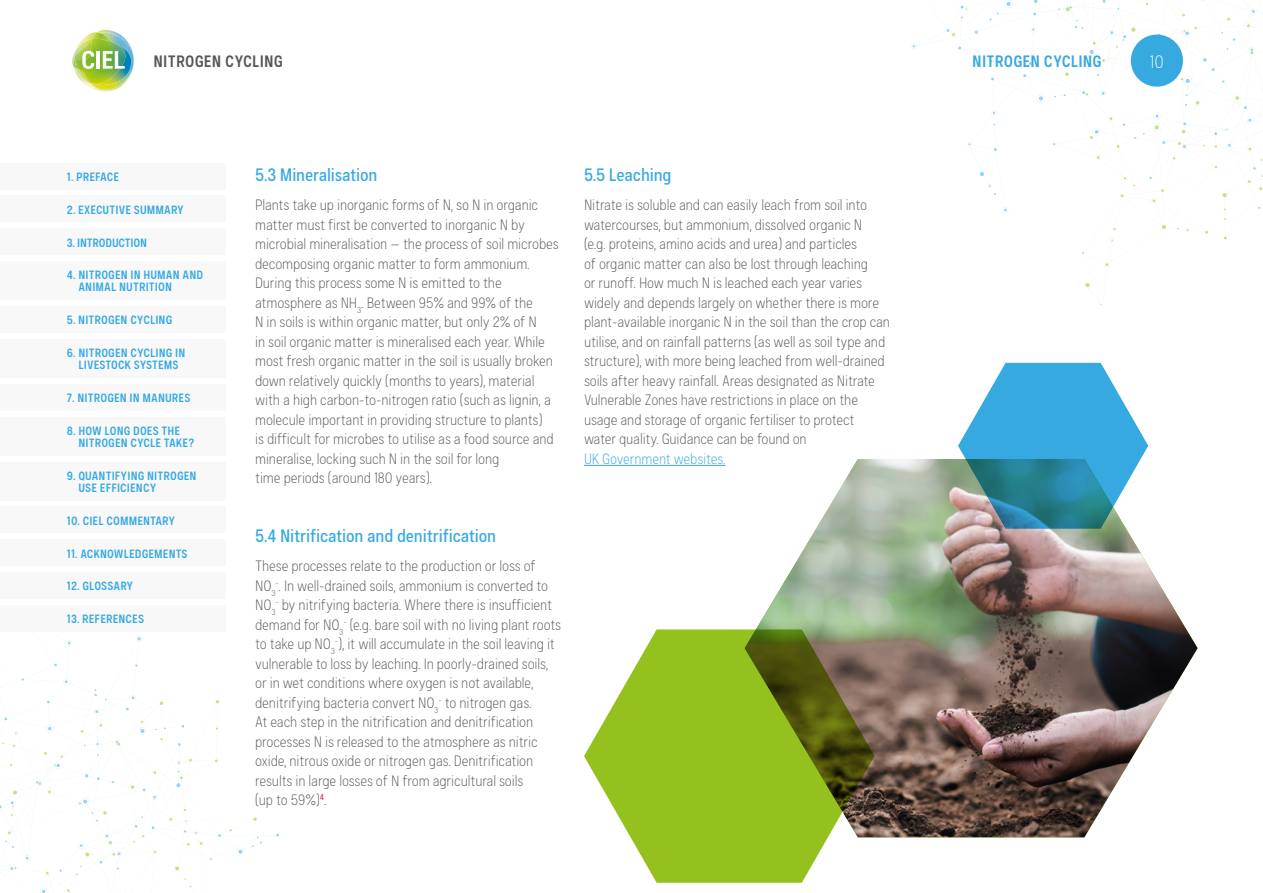
<style>
.page{position:relative;width:1263px;height:893px;background:#fff}
.page>*{position:absolute;margin:0;border:0;box-sizing:border-box;transform-origin:0 0}
.t1{font:600 18px "Couplet CF";letter-spacing:-.01em;color:#36a9e1}
.t2{font:300 18px "Couplet CF";color:#fff}
.t3{font:700 16.5px "Couplet CF";letter-spacing:.01em;color:#575756}
.t4{font:700 16.5px "Couplet CF";letter-spacing:.01em;color:#36a9e1}
.t5{font:300 15px/19.5px "Couplet CF";letter-spacing:-.01em;color:#575756}
.t6{font:300 15px "Couplet CF";letter-spacing:-.01em;color:#36a9e1}
.t7{font:700 12px/12px "Couplet CF";letter-spacing:.01em;color:#36a9e1}
.t8{font:700 12px "Couplet CF";letter-spacing:-.015em;color:#36a9e1}
</style>
<div class="page">
<svg style="left:2px;top:663px;width:277px;height:230px"></svg>
<svg style="left:139px;top:719px;width:7px;height:16px"></svg>
<svg style="left:94px;top:709px;width:6px;height:5px"></svg>
<svg style="left:152px;top:794px;width:6px;height:6px"></svg>
<svg style="left:177px;top:760px;width:4px;height:5px"></svg>
<svg style="left:115px;top:739px;width:4px;height:5px"></svg>
<svg style="left:130px;top:695px;width:6px;height:5px"></svg>
<svg style="left:137px;top:637px;width:4px;height:5px"></svg>
<svg style="left:63px;top:678px;width:7px;height:7px"></svg>
<svg style="left:66px;top:641px;width:5px;height:5px"></svg>
<svg style="left:46px;top:725px;width:8px;height:8px"></svg>
<svg style="left:0;top:804px;width:3px;height:6px"></svg>
<svg style="left:24px;top:855px;width:6px;height:6px"></svg>
<svg style="left:236px;top:848px;width:8px;height:8px"></svg>
<svg style="left:194px;top:830px;width:10px;height:17px"></svg>
<svg style="left:117px;top:851px;width:5px;height:5px"></svg>
<svg style="left:40px;top:888px;width:7px;height:5px"></svg>
<svg style="left:81px;top:797px;width:8px;height:9px"></svg>
<svg style="left:55px;top:754px;width:9px;height:15px"></svg>
<svg style="left:78px;top:842px;width:14px;height:17px"></svg>
<img style="left:98px;top:30px;width:17px;height:2px">
<img style="left:74px;top:69px;width:40px;height:22px">
<img style="left:101px;top:32px;width:16px;height:1px">
<img style="left:89px;top:33px;width:45px;height:57px">
<img style="left:95px;top:43px;width:38px;height:42px">
<img style="left:83px;top:33px;width:32px;height:6px">
<img style="left:75px;top:39px;width:52px;height:45px">
<svg style="left:73px;top:50px;width:21px;height:19px"></svg>
<hr style="left:97px;top:51px;width:3px;height:18px;background:#fff">
<svg style="left:103px;top:51px;width:22px;height:18px"></svg>
<svg style="left:1083px;top:281px;width:9px;height:8px"></svg>
<svg style="left:1110px;top:238px;width:4px;height:5px"></svg>
<svg style="left:916px;top:0;width:347px;height:230px"></svg>
<svg style="left:1250px;top:8px;width:6px;height:7px"></svg>
<svg style="left:1247px;top:117px;width:6px;height:6px"></svg>
<svg style="left:1249px;top:47px;width:5px;height:5px"></svg>
<svg style="left:1109px;top:30px;width:6px;height:6px"></svg>
<svg style="left:1100px;top:90px;width:6px;height:7px"></svg>
<svg style="left:1036px;top:94px;width:10px;height:9px"></svg>
<svg style="left:1030px;top:26px;width:6px;height:7px"></svg>
<svg style="left:1004px;top:0;width:9px;height:9px"></svg>
<svg style="left:988px;top:58px;width:6px;height:6px"></svg>
<svg style="left:973px;top:29px;width:6px;height:6px"></svg>
<svg style="left:991px;top:110px;width:5px;height:6px"></svg>
<svg style="left:967px;top:142px;width:5px;height:5px"></svg>
<svg style="left:987px;top:184px;width:5px;height:4px"></svg>
<svg style="left:1002px;top:207px;width:6px;height:6px"></svg>
<svg style="left:1260px;top:174px;width:3px;height:5px"></svg>
<svg style="left:1181px;top:144px;width:6px;height:5px"></svg>
<svg style="left:1093px;top:128px;width:7px;height:8px"></svg>
<svg style="left:1183px;top:76px;width:9px;height:10px"></svg>
<svg style="left:1183px;top:25px;width:15px;height:12px"></svg>
<svg style="left:1152px;top:112px;width:9px;height:20px"></svg>
<div style="left:1131px;top:35px;width:52px;height:52px;background:#36a9e1;border-radius:50%"></div>
<hr style="left:584px;top:465px;width:141px;height:1px;background:#36a9e1">
<img style="left:756px;top:459px;width:441px;height:378px">
<svg style="left:958px;top:363px;width:190px;height:166px"></svg>
<svg style="left:584px;top:629px;width:290px;height:254px;fill:#95c11f"></svg>
<div style="left:0;top:572px;width:225px;height:27px;background:#f8f8f8"></div>
<div style="left:0;top:507px;width:225px;height:26px;background:#f8f8f8"></div>
<div style="left:0;top:196px;width:225px;height:26px;background:#f8f8f8"></div>
<div style="left:0;top:163px;width:225px;height:26px;background:#f8f8f8"></div>
<div style="left:0;top:261px;width:225px;height:39px;background:#f8f8f8"></div>
<div style="left:0;top:228px;width:225px;height:27px;background:#f8f8f8"></div>
<div style="left:0;top:306px;width:225px;height:27px;background:#f8f8f8"></div>
<div style="left:0;top:339px;width:225px;height:39px;background:#f8f8f8"></div>
<div style="left:0;top:384px;width:225px;height:27px;background:#f8f8f8"></div>
<div style="left:0;top:417px;width:225px;height:38px;background:#f8f8f8"></div>
<div style="left:0;top:462px;width:225px;height:38px;background:#f8f8f8"></div>
<div style="left:0;top:605px;width:225px;height:27px;background:#f8f8f8"></div>
<div style="left:0;top:539px;width:225px;height:27px;background:#f8f8f8"></div>
<p class="t3" style="left:154px;top:51px;width:131px">NITROGEN CYCLING</p>
<p class="t4" style="left:972px;top:51px;width:131px">NITROGEN CYCLING</p>
<p class="t7" style="left:67px;top:172px;width:54px">1. PREFACE</p>
<p class="t7" style="left:67px;top:204px;width:118px">2. EXECUTIVE SUMMARY</p>
<p class="t8" style="left:67px;top:235px;width:82px">3. INTRODUCTION</p>
<p class="t7" style="left:78px;top:270px;width:126px;text-indent:-11px">4. NITROGEN IN HUMAN AND<br>ANIMAL NUTRITION</p>
<p class="t7" style="left:67px;top:315px;width:107px">5. NITROGEN CYCLING</p>
<p class="t7" style="left:67px;top:348px;width:120px;text-align:center">6. NITROGEN CYCLING IN<br>LIVESTOCK SYSTEMS</p>
<p class="t7" style="left:67px;top:393px;width:125px">7. NITROGEN IN MANURES</p>
<p class="t7" style="left:78px;top:426px;width:117px;text-indent:-11px">8. HOW LONG DOES THE<br>NITROGEN CYCLE TAKE?</p>
<p class="t7" style="left:78px;top:471px;width:120px;text-indent:-11px">9. QUANTIFYING NITROGEN<br>USE EFFICIENCY</p>
<p class="t7" style="left:67px;top:515px;width:110px">10. CIEL COMMENTARY</p>
<p class="t7" style="left:67px;top:548px;width:122px">11. ACKNOWLEDGEMENTS</p>
<p class="t7" style="left:67px;top:581px;width:68px">12. GLOSSARY</p>
<p class="t7" style="left:67px;top:614px;width:79px">13. REFERENCES</p>
<p class="t1" style="left:255px;top:164px;width:124px">5.3 Mineralisation</p>
<p class="t5" style="left:255px;top:196px;width:305px">Plants take up inorganic forms of N, so N in organic matter must first be converted to inorganic N by microbial mineralisation – the process of soil microbes decomposing organic matter to form ammonium.<br>During this process some N is emitted to the atmosphere as NH<sub>3</sub>. Between 95% and 99% of the<br>N in soils is within organic matter, but only 2% of N<br>in soil organic matter is mineralised each year. While most fresh organic matter in the soil is usually broken down relatively quickly (months to years), material with a high carbon-to-nitrogen ratio (such as lignin, a molecule important in providing structure to plants)<br>is difficult for microbes to utilise as a food source and mineralise, locking such N in the soil for long<br>time periods (around 180 years).</p>
<p class="t1" style="left:255px;top:525px;width:243px">5.4 Nitrification and denitrification</p>
<p class="t5" style="left:255px;top:557px;width:308px">These processes relate to the production or loss of NO<sub>3</sub><sup>-</sup>. In well-drained soils, ammonium is converted to NO<sub>3</sub><sup>-</sup> by nitrifying bacteria. Where there is insufficient demand for NO<sub>3</sub><sup>-</sup> (e.g. bare soil with no living plant roots to take up NO<sub>3</sub><sup>-</sup>), it will accumulate in the soil leaving it vulnerable to loss by leaching. In poorly-drained soils, or in wet conditions where oxygen is not available, denitrifying bacteria convert NO<sub>3</sub><sup>-</sup> to nitrogen gas.<br>At each step in the nitrification and denitrification processes N is released to the atmosphere as nitric oxide, nitrous oxide or nitrogen gas. Denitrification results in large losses of N from agricultural soils<br>(up to 59%)<sup>4</sup>.</p>
<p class="t1" style="left:584px;top:164px;width:89px">5.5 Leaching</p>
<p class="t5" style="left:584px;top:196px;width:308px">Nitrate is soluble and can easily leach from soil into watercourses, but ammonium, dissolved organic N<br>(e.g. proteins, amino acids and urea) and particles<br>of organic matter can also be lost through leaching<br>or runoff. How much N is leached each year varies widely and depends largely on whether there is more plant-available inorganic N in the soil than the crop can utilise, and on rainfall patterns (as well as soil type and structure), with more being leached from well-drained soils after heavy rainfall. Areas designated as Nitrate Vulnerable Zones have restrictions in place on the usage and storage of organic fertiliser to protect water quality. Guidance can be found on</p>
<p class="t6" style="left:584px;top:450px;width:143px">UK Government websites.</p>
<p class="t2" style="left:1150px;top:51px;width:16px">10</p>
</div>
